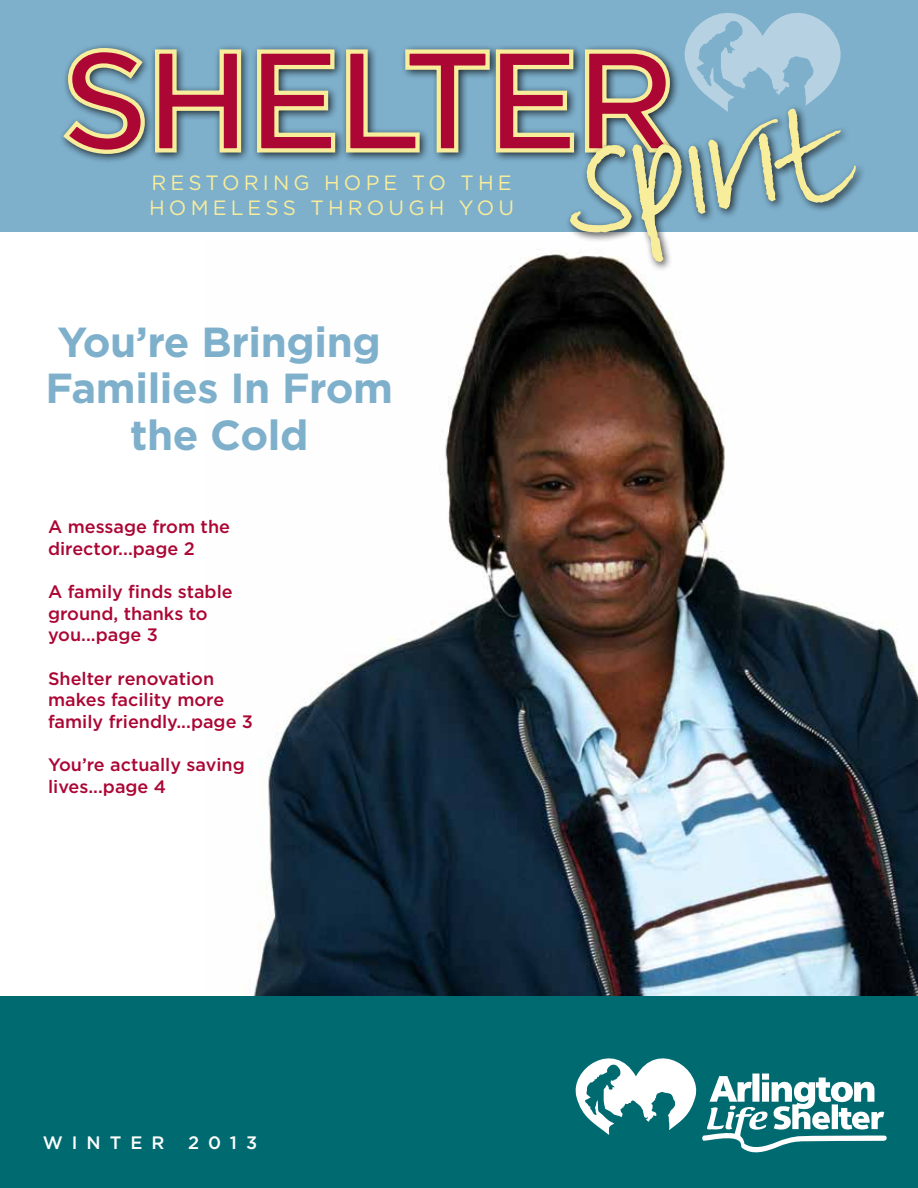
<style>
.page{position:relative;width:918px;height:1188px;background:#fff}
.page>*{position:absolute;margin:0;border:0;box-sizing:border-box;transform-origin:0 0}
.t1{font:500 141.15px "Gotham HTF";letter-spacing:-.04em;color:#ab0634}
.t2{font:700 42px/46.5px "Gotham HTF";letter-spacing:-.01em;color:#7eb0cc;text-align:center}
.t3{font:20.7px/25.5px "Gotham HTF";letter-spacing:.2em;color:#f8ed9b}
.t4{font:500 18px/21.6px "Gotham HTF";color:#ab0634}
.t5{font:500 18px "Gotham HTF";letter-spacing:.5em;color:#fff}
</style>
<div class="page">
<img style="left:253px;top:262px;width:665px;height:734px">
<div style="left:0;top:996px;width:918px;height:192px;background:#006a71"></div>
<div style="left:0;top:0;width:918px;height:231px;background:#7eb0cc"></div>
<div style="left:59px;top:42px;width:625px;height:122px;background:#000;opacity:.75"></div>
<svg style="left:60px;top:46px;width:87px;height:110px"></svg>
<svg style="left:153px;top:47px;width:90px;height:108px"></svg>
<svg style="left:255px;top:47px;width:82px;height:108px"></svg>
<div style="left:564px;top:103px;width:302px;height:169px;background:#000;opacity:.75"></div>
<svg style="left:344px;top:13px;width:512px;height:249px"></svg>
<svg style="left:575px;top:1058px;width:312px;height:95px"></svg>
<h1 class="t1" style="left:60px;top:20px;width:618px">SHELTER</h1>
<p class="t3" style="left:149px;top:169px;width:366px">RESTORING HOPE TO THE<br>HOMELESS THROUGH YOU</p>
<h2 class="t2" style="left:45px;top:317px;width:349px">You’re Bringing<br>Families In From the Cold</h2>
<p class="t4" style="left:48px;top:516px;width:183px">A message from the director...page 2</p>
<p class="t4" style="left:48px;top:581px;width:186px">A family finds stable ground, thanks to you...page 3</p>
<p class="t4" style="left:48px;top:667px;width:206px">Shelter renovation makes facility more family friendly...page 3</p>
<p class="t4" style="left:48px;top:753px;width:198px">You’re actually saving lives...page 4</p>
<p class="t5" style="left:43px;top:1132px;width:123px">WINTER</p>
<p class="t5" style="left:188px;top:1132px;width:71px">2013</p>
</div>
